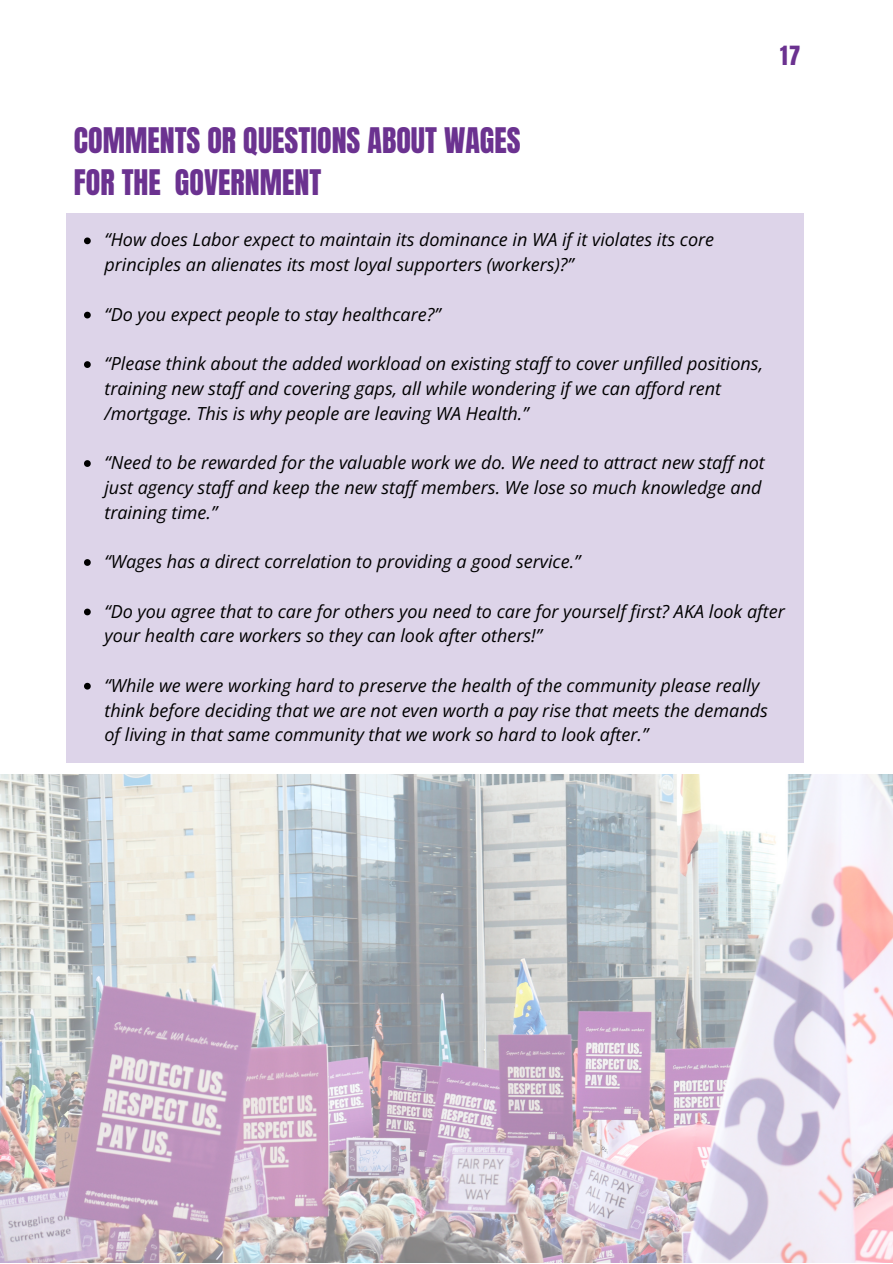
<style>
.page{position:relative;width:893px;height:1264px;background:#fff}
.page>*{position:absolute;margin:0;border:0;box-sizing:border-box;transform-origin:0 0}
.t1{font:30px "Anton";color:#6b3290}
.t2{font:22.5px "Anton";color:#6b3290}
.t3{font:italic 18px/24.8px "Open Sans";color:#000}
</style>
<div class="page">
<div style="left:66px;top:213px;width:737px;height:550px;background:#ddd4e9"></div>
<svg style="left:84px;top:237px;width:7px;height:7px"></svg>
<svg style="left:84px;top:312px;width:7px;height:6px"></svg>
<svg style="left:84px;top:361px;width:7px;height:7px"></svg>
<svg style="left:84px;top:460px;width:7px;height:7px"></svg>
<svg style="left:84px;top:559px;width:7px;height:7px"></svg>
<svg style="left:84px;top:608px;width:7px;height:7px"></svg>
<svg style="left:84px;top:682px;width:7px;height:7px"></svg>
<img style="left:0;top:775px;width:892px;height:487px">
<p class="t1" style="left:74px;top:119px;width:448px">COMMENTS OR QUESTIONS ABOUT WAGES</p>
<p class="t1" style="left:74px;top:160px;width:249px">FOR THE GOVERNMENT</p>
<p class="t2" style="left:780px;top:40px;width:22px">17</p>
<p class="t3" style="left:104px;top:227px;width:611px">“How does Labor expect to maintain its dominance in WA if it violates its core principles an alienates its most loyal supporters (workers)?”</p>
<p class="t3" style="left:104px;top:301px;width:337px">“Do you expect people to stay healthcare?”</p>
<p class="t3" style="left:104px;top:351px;width:660px">“Please think about the added workload on existing staff to cover unfilled positions, training new staff and covering gaps, all while wondering if we can afford rent /mortgage. This is why people are leaving WA Health.”</p>
<p class="t3" style="left:104px;top:450px;width:661px">“Need to be rewarded for the valuable work we do. We need to attract new staff not just agency staff and keep the new staff members. We lose so much knowledge and training time.”</p>
<p class="t3" style="left:104px;top:548px;width:477px">“Wages has a direct correlation to providing a good service.”</p>
<p class="t3" style="left:104px;top:598px;width:681px">“Do you agree that to care for others you need to care for yourself first? AKA look after your health care workers so they can look after others!”</p>
<p class="t3" style="left:104px;top:672px;width:664px">“While we were working hard to preserve the health of the community please really think before deciding that we are not even worth a pay rise that meets the demands of living in that same community that we work so hard to look after.”</p>
</div>
